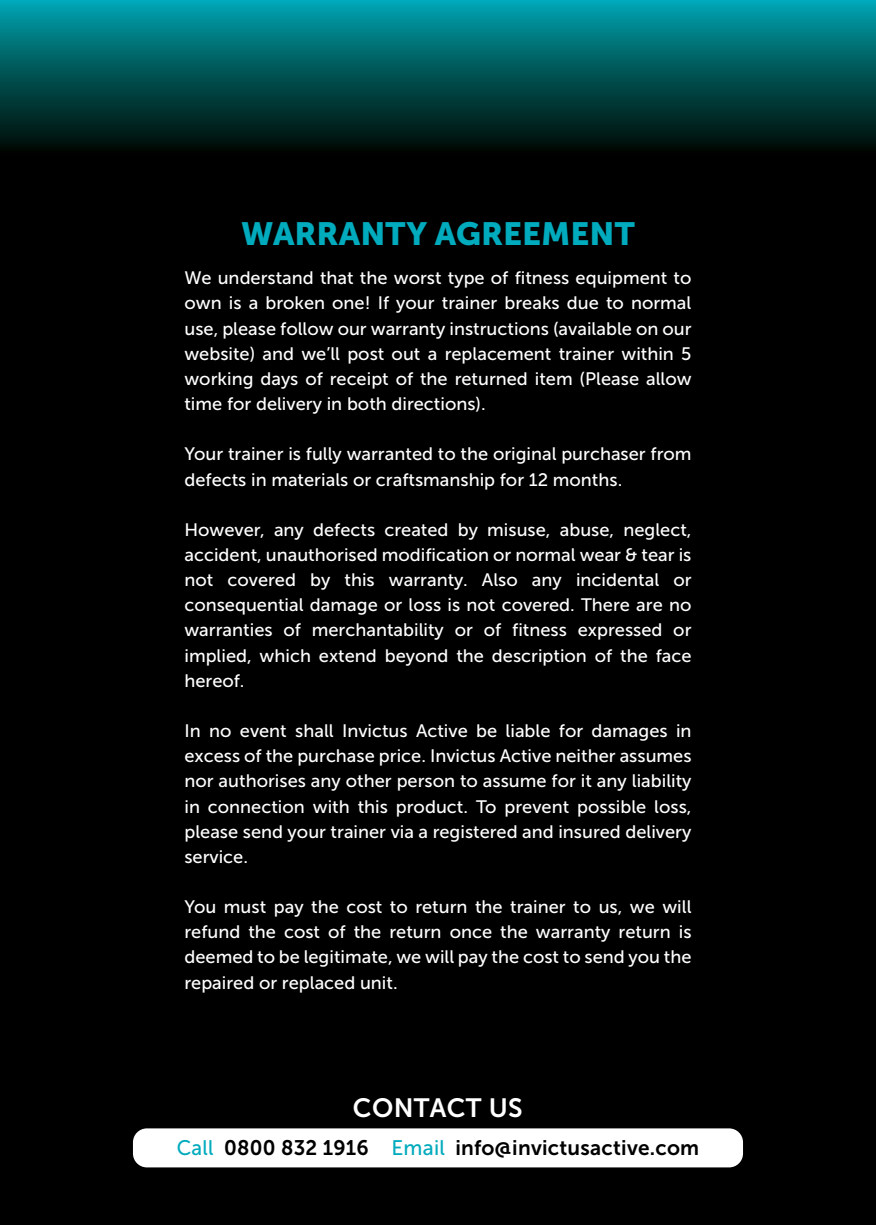
<style>
.page{position:relative;width:876px;height:1225px;background:#000}
.page>*{position:absolute;margin:0;border:0;box-sizing:border-box;transform-origin:0 0}
.t1{font:32px "Museo Sans 900";color:#00abbd}
.t2{font:26.4px "Museo Sans 700";letter-spacing:.015em;color:#fff}
.t3{font:21px "Museo Sans 700";letter-spacing:.015em;color:#000}
.t4{font:18px/25.2px "Museo Sans 500";color:#fff;text-align:justify}
.s1{font-family:"Museo Sans 500";color:#00abbd}
</style>
<div class="page">
<svg style="left:0;top:0;width:876px;height:147px"></svg>
<div style="left:133px;top:1128px;width:610px;height:39px;background:#fff;border-radius:14px"></div>
<h1 class="t1" style="left:241px;top:216px;width:395px">WARRANTY AGREEMENT</h1>
<p class="t4" style="left:184px;top:265px;width:509px">We understand that the worst type of fitness equipment to own is a broken one! If your trainer breaks due to normal use, please follow our warranty instructions (available on our website) and we’ll post out a replacement trainer within 5 working days of receipt of the returned item (Please allow time for delivery in both directions).</p>
<p class="t4" style="left:184px;top:441px;width:509px">Your trainer is fully warranted to the original purchaser from defects in materials or craftsmanship for 12 months.</p>
<p class="t4" style="left:184px;top:517px;width:509px">However, any defects created by misuse, abuse, neglect, accident, unauthorised modification or normal wear &amp; tear is not covered by this warranty. Also any incidental or consequential damage or loss is not covered. There are no warranties of merchantability or of fitness expressed or implied, which extend beyond the description of the face hereof.</p>
<p class="t4" style="left:184px;top:718px;width:509px">In no event shall Invictus Active be liable for damages in excess of the purchase price. Invictus Active neither assumes nor authorises any other person to assume for it any liability in connection with this product. To prevent possible loss, please send your trainer via a registered and insured delivery service.</p>
<p class="t4" style="left:184px;top:894px;width:509px">You must pay the cost to return the trainer to us, we will refund the cost of the return once the warranty return is deemed to be legitimate, we will pay the cost to send you the repaired or replaced unit.</p>
<h2 class="t2" style="left:353px;top:1093px;width:171px">CONTACT US</h2>
<p class="t3" style="left:177px;top:1135px;width:524px"><span class="s1">Call</span> 0800 832 1916 <span class="s1">Email</span> info@invictusactive.com</p>
</div>
